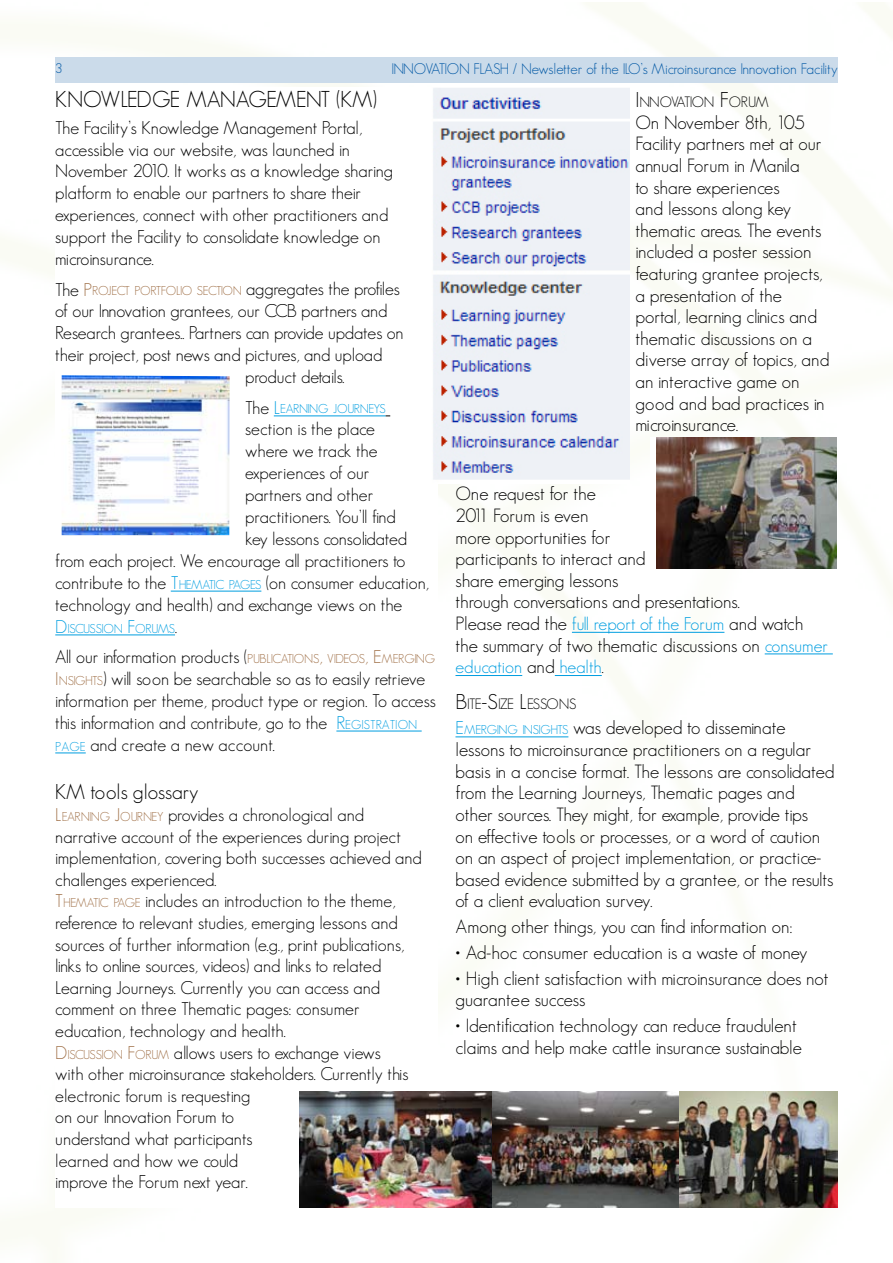
<style>
.page{position:relative;width:893px;height:1263px;background:#fff}
.page>*{position:absolute;margin:0;border:0;box-sizing:border-box;transform-origin:0 0}
.t1{font:300 22.5px "Geosans";letter-spacing:-.025em;color:#000}
.t2{font:300 21px "Geosans";color:#000}
.t3{font:300 18.75px/21.6px "Geosans";color:#000}
.t4{font:300 18px/21.6px "Geosans";color:#000}
.t5{font:300 18px "Geosans";color:#009ee0}
.t6{font:300 15px "Geosans";letter-spacing:-.02em;color:#0158a5}
.t7{font:300 14.7px "Geosans";letter-spacing:-.045em;color:#000}
.t8{font:300 14.7px "Geosans";color:#000}
.t9{font:300 13.5px "Geosans";color:#0158a5}
.t10{font:300 12.6px "Geosans";letter-spacing:-.015em;color:#009ee0}
.t11{font:300 12.6px "Geosans";color:#9f6f46}
.s1{color:#9f6f46}
.s2{font-size:12.6px;color:#9f6f46}
.s3{font-size:18px;color:#000}
.s4{font-size:18px}
.s5{color:#009ee0}
.s6{font-size:12.6px;color:#009ee0}
.s7{font-size:21px}
.s8{font-size:18px;color:#009ee0}
.s9{font-size:18.75px;color:#000}
.s10{color:#000}
</style>
<div class="page">
<img style="left:0;top:3px;width:893px;height:1260px">
<div style="left:55px;top:57px;width:783px;height:26px;background:#cbdbea"></div>
<div style="left:55px;top:87px;width:382px;height:1121px;background:#fff"></div>
<hr style="left:274px;top:416px;width:112px;height:1px;background:#009ee0">
<hr style="left:171px;top:591px;width:90px;height:1px;background:#009ee0">
<hr style="left:55px;top:635px;width:120px;height:1px;background:#009ee0">
<hr style="left:336px;top:731px;width:86px;height:1px;background:#009ee0">
<hr style="left:55px;top:753px;width:31px;height:1px;background:#009ee0">
<hr style="left:572px;top:632px;width:152px;height:1px;background:#009ee0">
<hr style="left:765px;top:654px;width:68px;height:1px;background:#009ee0">
<hr style="left:455px;top:675px;width:67px;height:1px;background:#009ee0">
<hr style="left:555px;top:675px;width:47px;height:1px;background:#009ee0">
<hr style="left:455px;top:737px;width:113px;height:1px;background:#009ee0">
<img style="left:433px;top:88px;width:196px;height:395px">
<svg style="left:650px;top:437px;width:188px;height:132px"></svg>
<img style="left:657px;top:437px;width:180px;height:132px">
<img style="left:299px;top:1091px;width:193px;height:117px">
<svg style="left:62px;top:535px;width:168px;height:1px"></svg>
<img style="left:62px;top:375px;width:168px;height:160px">
<img style="left:678px;top:1091px;width:160px;height:117px">
<img style="left:492px;top:1091px;width:186px;height:117px">
<p class="t9" style="left:55px;top:60px;width:9px">3</p>
<p class="t6" style="left:391px;top:60px;width:448px">INNOVATION FLASH / Newsletter of the ILO’s Microinsurance Innovation Facility</p>
<p class="t1" style="left:55px;top:87px;width:323px">KNOWLEDGE MANAGEMENT (KM)</p>
<p class="t4" style="left:55px;top:116px;width:339px">The Facility’s Knowledge Management Portal, accessible via our website, was launched in November 2010. It works as a knowledge sharing platform to enable our partners to share their experiences, connect with other practitioners and support the Facility to consolidate knowledge on microinsurance.</p>
<p class="t4" style="left:55px;top:278px;width:346px">The <span class="s1">P</span><span class="s2">ROJECT PORTFOLIO SECTION</span> aggregates the profiles</p>
<p class="t4" style="left:55px;top:300px;width:334px">of our Innovation grantees, our CCB partners and</p>
<p class="t4" style="left:55px;top:322px;width:350px">Research grantees.. Partners can provide updates on</p>
<p class="t4" style="left:55px;top:344px;width:329px">their project, post news and pictures, and upload</p>
<p class="t4" style="left:245px;top:366px;width:101px">product details.</p>
<p class="t10" style="left:245px;top:402px;width:141px"><span class="s3">The</span> <span class="s4">L</span>EARNING JOURNEYS</p>
<p class="t4" style="left:245px;top:418px;width:131px">section is the place</p>
<p class="t4" style="left:245px;top:440px;width:134px">where we track the</p>
<p class="t4" style="left:245px;top:462px;width:126px">experiences of our</p>
<p class="t4" style="left:245px;top:484px;width:130px">partners and other</p>
<p class="t4" style="left:245px;top:506px;width:152px">practitioners. You’ll find</p>
<p class="t4" style="left:245px;top:528px;width:164px">key lessons consolidated</p>
<p class="t4" style="left:55px;top:550px;width:352px">from each project. We encourage all practitioners to</p>
<p class="t4" style="left:55px;top:572px;width:375px">contribute to the <span class="s5">T</span><span class="s6">HEMATIC PAGES</span> (on consumer education,</p>
<p class="t4" style="left:55px;top:594px;width:349px">technology and health) and exchange views on the</p>
<p class="t10" style="left:55px;top:621px;width:22px"><span class="s4">D</span>ISCUSS</p>
<p class="t10" style="left:102px;top:621px;width:77px">ION <span class="s4">F</span>ORUMS<span class="s3">.</span></p>
<p class="t4" style="left:55px;top:646px;width:382px">All our information products (<span class="s2">PUBLICATIONS</span><span class="s1">,</span> <span class="s2">VIDEOS</span><span class="s1">, E</span><span class="s2">MERGING </span><span class="s1">I</span> <span class="s2">NSIGHTS</span> ) will soon be searchable so as to easily retrieve information per theme, product type or region. To access this information and contribute, go to the <span class="s5">R</span><span class="s6">EGISTRATION</span></p>
<p class="t10" style="left:55px;top:739px;width:9px">PAG</p>
<p class="t4" style="left:80px;top:733px;width:197px"><span class="s6">E</span> and create a new account.</p>
<p class="t8" style="left:635px;top:94px;width:124px"><span class="s7">I</span> NNOVATION <span class="s7">F</span>ORUM</p>
<p class="t3" style="left:635px;top:112px;width:195px">On November 8th, 105<br>Facility partners met at our annual Forum in Manila<br>to share experiences<br>and lessons along key thematic areas. The events included a poster session featuring grantee projects, a presentation of the portal, learning clinics and thematic discussions on a diverse array of topics, and an interactive game on good and bad practices in microinsurance.</p>
<p class="t3" style="left:455px;top:483px;width:374px">One request for the<br>2011 Forum is even<br>more opportunities for<br>participants to interact and<br>share emerging lessons<br>through conversations and presentations.<br>Please read the <span class="s8">full report of the Forum</span> and watch the summary of two thematic discussions on <span class="s8">consumer</span></p>
<p class="t5" style="left:455px;top:657px;width:150px">education <span class="s9">and</span> health<span class="s10">.</span></p>
<p class="t7" style="left:455px;top:695px;width:121px"><span class="s7">B</span> ITE<span class="s7">-S</span>IZE <span class="s7">L</span>ESSONS</p>
<p class="t3" style="left:455px;top:717px;width:381px"><span class="s8">E</span><span class="s6">MERGING INSIGHTS</span> was developed to disseminate lessons to microinsurance practitioners on a regular basis in a concise format. The lessons are consolidated from the Learning Journeys, Thematic pages and other sources. They might, for example, provide tips<br>on effective tools or processes, or a word of caution on an aspect of project implementation, or practice&shy;based evidence submitted by a grantee, or the results of a client evaluation survey.</p>
<p class="t3" style="left:455px;top:916px;width:339px">Among other things, you can find information on:</p>
<p class="t3" style="left:455px;top:942px;width:353px">• Ad-hoc consumer education is a waste of money</p>
<p class="t3" style="left:455px;top:967px;width:375px">• High client satisfaction with microinsurance does not guarantee success</p>
<p class="t3" style="left:455px;top:1015px;width:348px">• Identification technology can reduce fraudulent claims and help make cattle insurance sustainable</p>
<p class="t2" style="left:55px;top:780px;width:145px">KM tools glossary</p>
<p class="t4" style="left:55px;top:804px;width:368px"><span class="s1">L</span><span class="s2">EARNING</span> <span class="s1">J</span><span class="s2">OURNEY</span> provides a chronological and narrative account of the experiences during project implementation, covering both successes achieved and challenges experienced.<br><span class="s1">T</span><span class="s2">HEMATIC PAGE</span> includes an introduction to the theme, reference to relevant studies, emerging lessons and sources of further information (e.g., print publications, links to online sources, videos) and links to related Learning Journeys. Currently you can access and comment on three Thematic pages: consumer education, technology and health.</p>
<p class="t11" style="left:55px;top:1047px;width:22px"><span class="s4">D</span>ISCUSS</p>
<p class="t4" style="left:55px;top:1041px;width:355px;text-indent:46px"><span class="s2">ION</span> <span class="s1">F</span><span class="s2">ORUM</span> allows users to exchange views with other microinsurance stakeholders. Currently this electronic forum is requesting<br>on our Innovation Forum to<br>understand what participants<br>learned and how we could<br>improve the Forum next year.</p>
</div>
